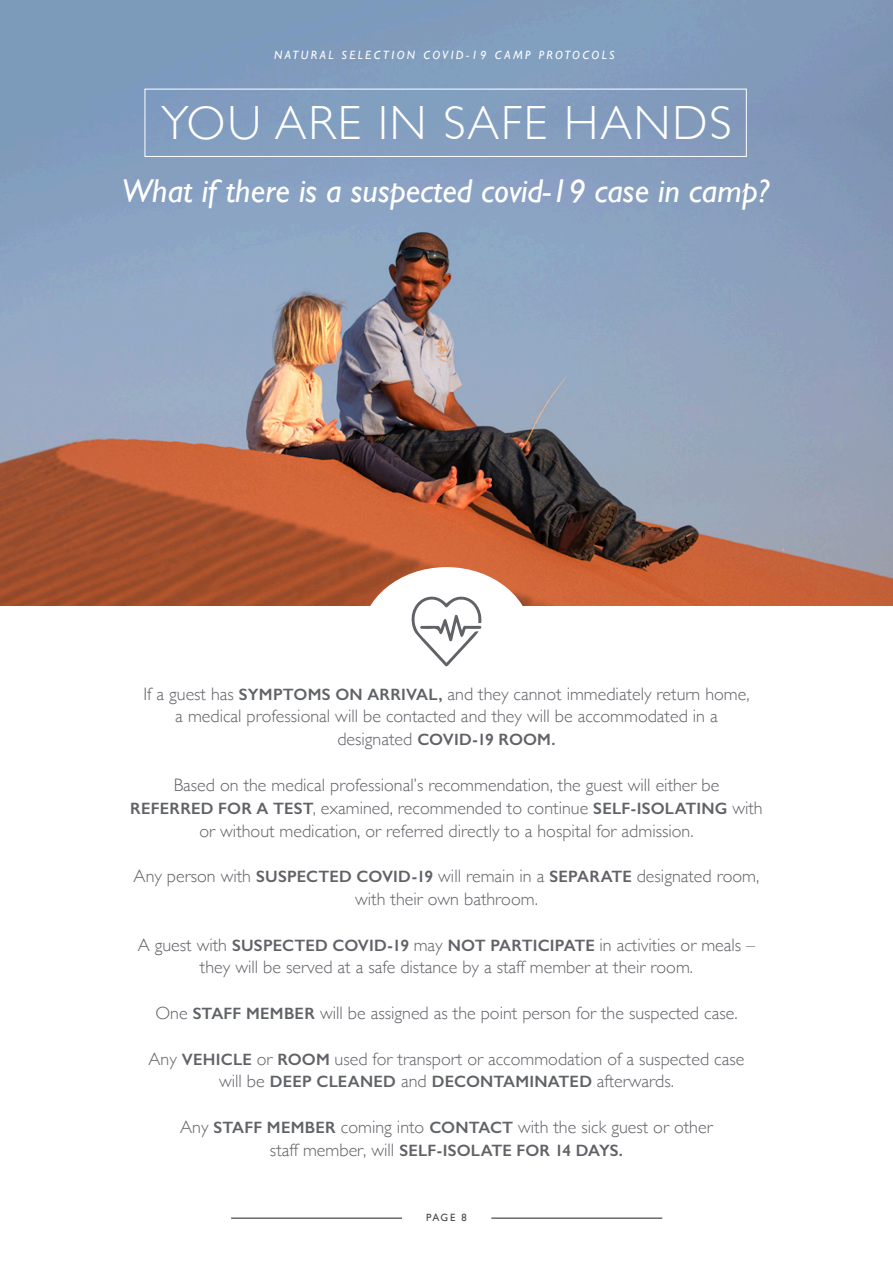
<style>
.page{position:relative;width:893px;height:1263px;background:#fff}
.page>*{position:absolute;margin:0;border:0;box-sizing:border-box;transform-origin:0 0}
.t1{font:300 48px "Gill Sans";letter-spacing:.04em;color:#fff}
.t2{font:italic 33px "Gill Sans";color:#fff}
.t3{font:300 18px "Gill Sans";color:#606267}
.t4{font:600 16.5px "Gill Sans";letter-spacing:.01em;color:#606267}
.t5{font:italic 12px "Gill Sans";letter-spacing:.2em;color:#fff}
.t6{font:10.5px "Gill Sans";color:#484a4f}
.s1{font-weight:600;font-size:16.5px}
.s2{font-weight:300;font-size:18px}
</style>
<div class="page">
<hr style="left:231px;top:1218px;width:171px;height:1px;background:#231f20">
<hr style="left:491px;top:1218px;width:171px;height:1px;background:#231f20">
<img style="left:0;top:0;width:893px;height:605px">
<div style="left:362px;top:568px;width:169px;height:140px;background:#fff;border-radius:50%"></div>
<div style="left:145px;top:89px;width:602px;height:68px;border:1px solid #fff"></div>
<svg style="left:411px;top:596px;width:71px;height:71px"></svg>
<p class="t5" style="left:274px;top:48px;width:342px">NATURAL SELECTION COVID-19 CAMP PROTOCOLS</p>
<p class="t1" style="left:161px;top:86px;width:572px">YOU ARE IN SAFE HANDS</p>
<p class="t2" style="left:122px;top:172px;width:649px">What if there is a suspected covid-19 case in camp?</p>
<p class="t3" style="left:143px;top:680px;width:608px">If a guest has <span class="s1">SYMPTOMS ON ARRIVAL,</span> and they cannot immediately return home,</p>
<p class="t3" style="left:175px;top:702px;width:544px">a medical professional will be contacted and they will be accommodated in a</p>
<p class="t4" style="left:337px;top:730px;width:220px"><span class="s2">designated</span> COVID-19 ROOM.</p>
<p class="t3" style="left:174px;top:771px;width:547px">Based on the medical professional’s recommendation, the guest will either be</p>
<p class="t3" style="left:130px;top:794px;width:634px"><span class="s1">REFERRED FOR A TEST</span>, examined, recommended to continue <span class="s1">SELF-ISOLATING</span> with</p>
<p class="t3" style="left:199px;top:816px;width:496px">or without medication, or referred directly to a hospital for admission.</p>
<p class="t3" style="left:134px;top:862px;width:627px">Any person with <span class="s1">SUSPECTED COVID-19</span> will remain in a <span class="s1">SEPARATE</span> designated room,</p>
<p class="t3" style="left:355px;top:885px;width:184px">with their own bathroom.</p>
<p class="t3" style="left:138px;top:930px;width:619px">A guest with <span class="s1">SUSPECTED COVID-19</span> may <span class="s1">NOT PARTICIPATE</span> in activities or meals –</p>
<p class="t3" style="left:200px;top:953px;width:495px">they will be served at a safe distance by a staff member at their room.</p>
<p class="t3" style="left:155px;top:999px;width:584px">One <span class="s1">STAFF MEMBER</span> will be assigned as the point person for the suspected case.</p>
<p class="t3" style="left:149px;top:1044px;width:597px">Any <span class="s1">VEHICLE</span> or <span class="s1">ROOM</span> used for transport or accommodation of a suspected case</p>
<p class="t4" style="left:219px;top:1072px;width:456px"><span class="s2">will be</span> DEEP CLEANED <span class="s2">and</span> DECONTAMINATED <span class="s2">afterwards.</span></p>
<p class="t3" style="left:180px;top:1113px;width:534px">Any <span class="s1">STAFF MEMBER</span> coming into <span class="s1">CONTACT</span> with the sick guest or other</p>
<p class="t4" style="left:270px;top:1140px;width:355px"><span class="s2">staff member, will</span> SELF-ISOLATE FOR 14 DAYS.</p>
<p class="t6" style="left:426px;top:1211px;width:42px">PAGE 8</p>
</div>
